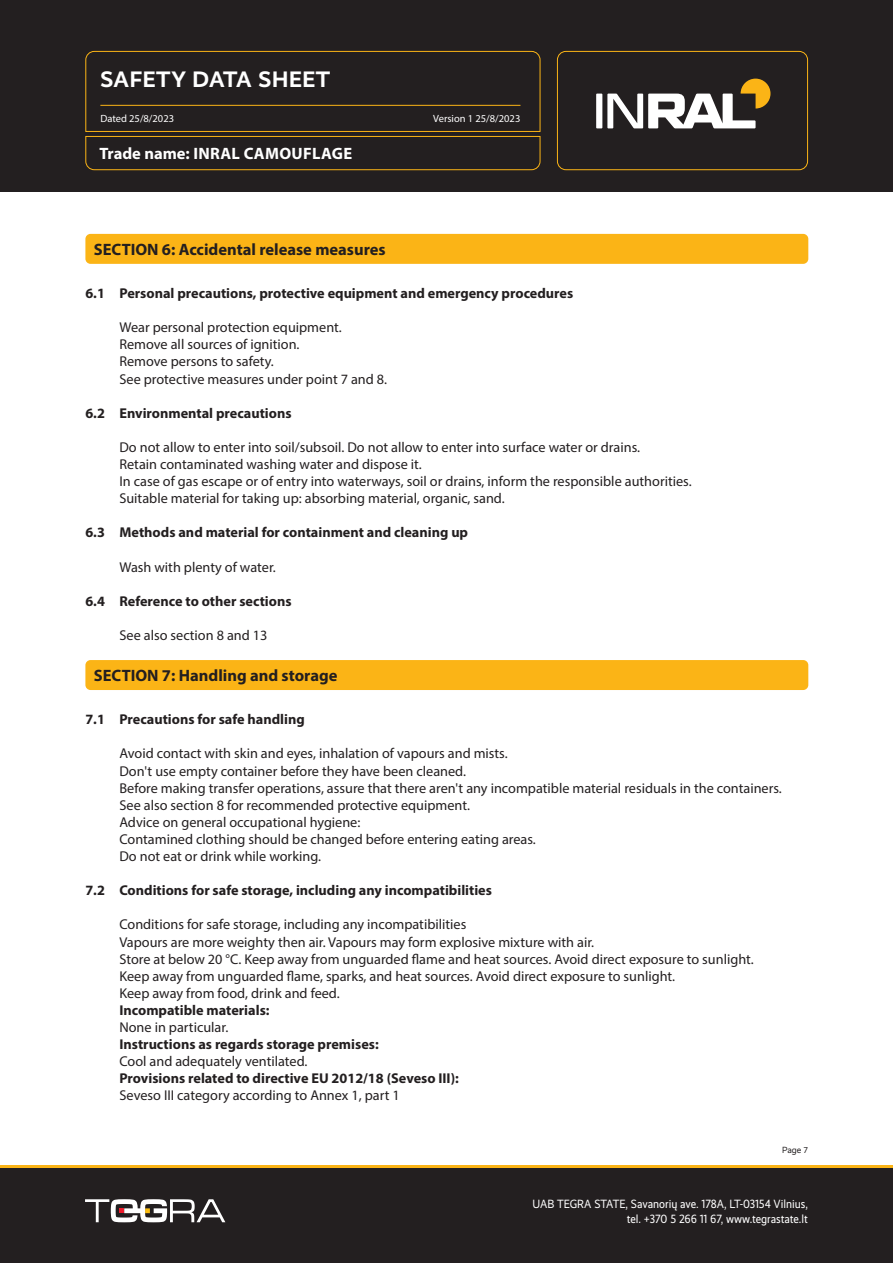
<style>
.page{position:relative;width:893px;height:1263px;background:#fff}
.page>*{position:absolute;margin:0;border:0;box-sizing:border-box;transform-origin:0 0}
.t1{font:700 22.5px "Realist";letter-spacing:.025em;color:#fff}
.Skyrius{font:700 16.5px "Myriad Pro";color:#231f20}
.t2{font:700 16.5px "Myriad Pro";letter-spacing:.02em;color:#fff}
.Tekstas_paprastas{font:14.25px "Myriad Pro";color:#231f20}
._1_1_skyrius_Boldas{font:700 14.25px "Myriad Pro";color:#231f20}
.Tekstas_paprastas_Bold{font:700 14.25px "Myriad Pro";color:#231f20}
.t3{font:12px/14.4px "Realist Narrow";color:#fff;text-align:right}
.t4{font:10.5px "Myriad Pro";color:#fff}
.t5{font:9px "Realist";color:#231f20}
.s1{font-family:"Myriad Pro"}
</style>
<div class="page">
<div style="left:0;top:1165px;width:893px;height:98px;background:#231f20"></div>
<div style="left:0;top:0;width:893px;height:191px;background:#231f20"></div>
<svg style="left:85px;top:1199px;width:140px;height:23px"></svg>
<hr style="left:0;top:1165px;width:893px;height:2px;background:#fbb416">
<svg style="left:85px;top:51px;width:456px;height:119px"></svg>
<div style="left:557px;top:51px;width:251px;height:119px;border:1px solid #fbb416;border-radius:9px"></div>
<div style="left:596px;top:94px;width:6px;height:34px;background:#fff"></div>
<svg style="left:607px;top:79px;width:163px;height:49px"></svg>
<div style="left:85px;top:234px;width:723px;height:30px;background:#fbb416;border-radius:5px"></div>
<div style="left:85px;top:660px;width:723px;height:30px;background:#fbb416;border-radius:5px"></div>
<h1 class="t1" style="left:100px;top:66px;width:231px">SAFETY DATA SHEET</h1>
<p class="t4" style="left:100px;top:112px;width:75px">Dated 25/8/2023</p>
<p class="t4" style="left:433px;top:112px;width:89px">Version 1 25/8/2023</p>
<p class="t2" style="left:99px;top:142px;width:254px">Trade name: INRAL CAMOUFLAGE</p>
<p class="Skyrius" style="left:94px;top:239px;width:293px">SECTION 6: Accidental release measures</p>
<p class="_1_1_skyrius_Boldas" style="left:85px;top:284px;width:489px">6.1 Personal precautions, protective equipment and emergency procedures</p>
<p class="Tekstas_paprastas" style="left:119px;top:319px;width:224px">Wear personal protection equipment.</p>
<p class="Tekstas_paprastas" style="left:119px;top:336px;width:182px">Remove all sources of ignition.</p>
<p class="Tekstas_paprastas" style="left:119px;top:353px;width:156px">Remove persons to safety.</p>
<p class="Tekstas_paprastas" style="left:119px;top:370px;width:269px">See protective measures under point 7 and 8.</p>
<p class="_1_1_skyrius_Boldas" style="left:85px;top:404px;width:208px">6.2 Environmental precautions</p>
<p class="Tekstas_paprastas" style="left:119px;top:438px;width:522px">Do not allow to enter into soil/subsoil. Do not allow to enter into surface water or drains.</p>
<p class="Tekstas_paprastas" style="left:119px;top:455px;width:304px">Retain contaminated washing water and dispose it.</p>
<p class="Tekstas_paprastas" style="left:119px;top:473px;width:574px">In case of gas escape or of entry into waterways, soil or drains, inform the responsible authorities.</p>
<p class="Tekstas_paprastas" style="left:119px;top:490px;width:387px">Suitable material for taking up: absorbing material, organic, sand.</p>
<p class="_1_1_skyrius_Boldas" style="left:85px;top:523px;width:384px">6.3 Methods and material for containment and cleaning up</p>
<p class="Tekstas_paprastas" style="left:119px;top:558px;width:158px">Wash with plenty of water.</p>
<p class="_1_1_skyrius_Boldas" style="left:85px;top:592px;width:208px">6.4 Reference to other sections</p>
<p class="Tekstas_paprastas" style="left:119px;top:626px;width:150px">See also section 8 and 13</p>
<p class="Skyrius" style="left:94px;top:665px;width:245px">SECTION 7: Handling and storage</p>
<p class="_1_1_skyrius_Boldas" style="left:85px;top:710px;width:221px">7.1 Precautions for safe handling</p>
<p class="Tekstas_paprastas" style="left:119px;top:745px;width:390px">Avoid contact with skin and eyes, inhalation of vapours and mists.</p>
<p class="Tekstas_paprastas" style="left:119px;top:762px;width:348px">Don't use empty container before they have been cleaned.</p>
<p class="Tekstas_paprastas" style="left:119px;top:779px;width:664px">Before making transfer operations, assure that there aren't any incompatible material residuals in the containers.</p>
<p class="Tekstas_paprastas" style="left:119px;top:796px;width:352px">See also section 8 for recommended protective equipment.</p>
<p class="Tekstas_paprastas" style="left:119px;top:813px;width:242px">Advice on general occupational hygiene:</p>
<p class="Tekstas_paprastas" style="left:119px;top:830px;width:418px">Contamined clothing should be changed before entering eating areas.</p>
<p class="Tekstas_paprastas" style="left:119px;top:847px;width:203px">Do not eat or drink while working.</p>
<p class="_1_1_skyrius_Boldas" style="left:85px;top:881px;width:408px">7.2 Conditions for safe storage, including any incompatibilities</p>
<p class="Tekstas_paprastas" style="left:119px;top:916px;width:348px">Conditions for safe storage, including any incompatibilities</p>
<p class="Tekstas_paprastas" style="left:119px;top:933px;width:476px">Vapours are more weighty then air. Vapours may form explosive mixture with air.</p>
<p class="Tekstas_paprastas" style="left:119px;top:950px;width:636px">Store at below 20 °C. Keep away from unguarded flame and heat sources. Avoid direct exposure to sunlight.</p>
<p class="Tekstas_paprastas" style="left:119px;top:967px;width:557px">Keep away from unguarded flame, sparks, and heat sources. Avoid direct exposure to sunlight.</p>
<p class="Tekstas_paprastas" style="left:119px;top:984px;width:222px">Keep away from food, drink and feed.</p>
<p class="Tekstas_paprastas_Bold" style="left:119px;top:1001px;width:152px">Incompatible materials:</p>
<p class="Tekstas_paprastas" style="left:119px;top:1018px;width:110px">None in particular.</p>
<p class="Tekstas_paprastas_Bold" style="left:119px;top:1035px;width:261px">Instructions as regards storage premises:</p>
<p class="Tekstas_paprastas" style="left:119px;top:1053px;width:190px">Cool and adequately ventilated.</p>
<p class="Tekstas_paprastas_Bold" style="left:119px;top:1069px;width:341px">Provisions related to directive EU 2012/18 (Seveso III):</p>
<p class="Tekstas_paprastas" style="left:119px;top:1087px;width:282px">Seveso III category according to Annex 1, part 1</p>
<p class="t5" style="left:782px;top:1145px;width:27px">Page <span class="s1">7</span></p>
<p class="t3" style="left:532px;top:1197px;width:277px">UAB TEGRA STATE, Savanorių ave. 178A, LT-03154 Vilnius, tel. +370 5 266 11 67, www.tegrastate.lt</p>
</div>
